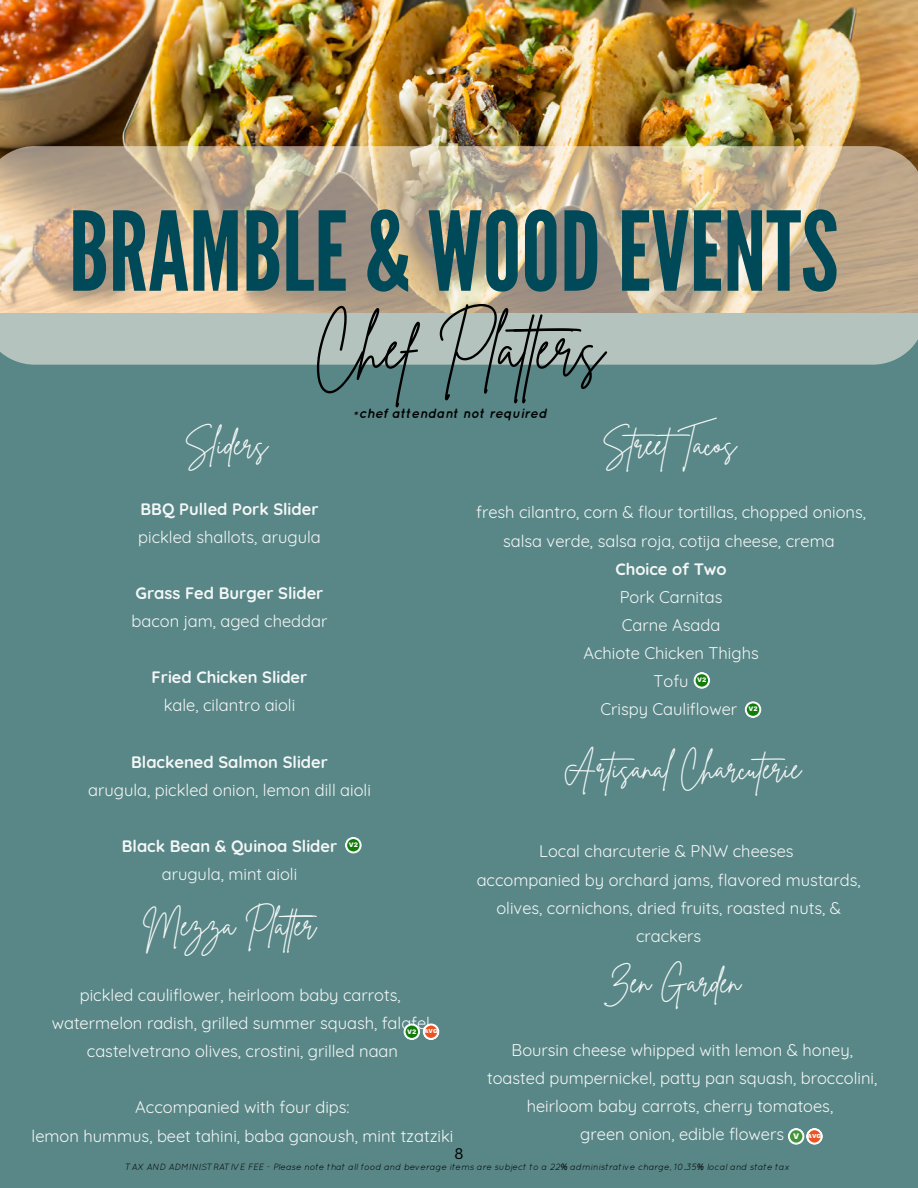
<style>
.page{position:relative;width:918px;height:1188px;background:#598686}
.page>*{position:absolute;margin:0;border:0;box-sizing:border-box;transform-origin:0 0}
.t1{font:109.5px "League Gothic";color:#004958}
.t2{font:60.6px "Brittany Signature";color:#000}
.t3{font:30.3px "Brittany Signature";color:#f4f7f7}
.t4{font:16.5px/28.2px "Quicksand";color:#f4f7f7;text-align:center}
.t5{font:700 16.5px/28.2px "Quicksand";color:#f4f7f7;text-align:center}
.t6{font:15px "Canva Sans";color:#000}
.t7{font:italic 700 13.5px "Quicksand";color:#000}
.t8{font:italic 9px "Quicksand";color:#000}
.t9{font:900 7.95px "Archivo";color:#f4f7f7}
.t10{font:900 6.45px "Archivo";color:#f4f7f7}
.t11{font:900 5.7px "Archivo";color:#f4f7f7}
.s1{font-weight:700}
.s2{font-weight:400}
.s3{font-family:"Noto Sans"}
</style>
<div class="page">
<img style="left:0;top:0;width:918px;height:146px">
<svg style="left:345px;top:837px;width:17px;height:17px"></svg>
<svg style="left:745px;top:701px;width:16px;height:17px"></svg>
<svg style="left:693px;top:672px;width:17px;height:17px"></svg>
<svg style="left:788px;top:1128px;width:35px;height:17px"></svg>
<svg style="left:403px;top:1023px;width:37px;height:17px"></svg>
<svg style="left:0;top:146px;width:918px;height:219px;background:#c0b39c"></svg>
<p class="t1" style="left:69px;top:188px;width:771px">BRAMBLE &amp; WOOD EVENTS</p>
<h3 class="t2" style="left:314px;top:308px;width:292px">Chef Platters</h3>
<h4 class="t7" style="left:353px;top:405px;width:195px">*chef attendant not required</h4>
<h3 class="t3" style="left:185px;top:424px;width:85px">Sliders</h3>
<h3 class="t3" style="left:602px;top:424px;width:136px">StreetTacos</h3>
<p class="t4" style="left:138px;top:494px;width:184px;text-align:left"><span class="s1">BBQ Pulled Pork Slider </span>pickled shallots, arugula</p>
<h1 class="t5" style="left:132px;top:579px;width:197px;text-align:left">Grass Fed Burger Slider <span class="s2">bacon jam, aged cheddar</span></h1>
<h2 class="t5" style="left:152px;top:663px;width:157px">Fried Chicken Slider <span class="s2">kale, cilantro aioli</span></h2>
<h5 class="t4" style="left:88px;top:747px;width:284px"><span class="s1">Blackened Salmon Slider<br></span>arugula, pickled onion, lemon dill aioli</h5>
<h4 class="t4" style="left:476px;top:498px;width:391px">fresh cilantro, corn &amp; flour tortillas, chopped onions, salsa verde, salsa roja, cotija cheese, crema<br><span class="s1">Choice of Two<br></span>Pork Carnitas<br>Carne Asada<br>Achiote Chicken Thighs<br>Tofu<br>Crispy Cauliflower</h4>
<p class="t10" style="left:697px;top:677px;width:11px">V2</p>
<p class="t10" style="left:748px;top:706px;width:11px">V2</p>
<p class="t3" style="left:563px;top:748px;width:239px">Artisanal Charcuterie</p>
<h3 class="t5" style="left:122px;top:832px;width:217px">Black Bean &amp; Quinoa Slider <span class="s2">arugula, mint aioli</span></h3>
<h4 class="t3" style="left:143px;top:905px;width:184px">Mezza Platter</h4>
<h4 class="t10" style="left:349px;top:841px;width:11px">V2</h4>
<h3 class="t4" style="left:52px;top:981px;width:383px">pickled cauliflower, heirloom baby carrots, watermelon radish, grilled summer squash, falafel, castelvetrano olives, crostini, grilled naan</h3>
<h4 class="t10" style="left:407px;top:1028px;width:11px">V2</h4>
<p class="t11" style="left:424px;top:1028px;width:15px">AVG</p>
<h4 class="t4" style="left:32px;top:1093px;width:423px">Accompanied with four dips:<br>lemon hummus, beet tahini, baba ganoush, mint tzatziki</h4>
<p class="t6" style="left:454px;top:1143px;width:11px">8</p>
<p class="t4" style="left:477px;top:837px;width:386px">Local charcuterie &amp; PNW cheeses<br>accompanied by orchard jams, flavored mustards, olives, cornichons, dried fruits, roasted nuts, &amp; crackers</p>
<h4 class="t3" style="left:607px;top:963px;width:135px">Zen Garden</h4>
<h4 class="t4" style="left:487px;top:1036px;width:392px">Boursin cheese whipped with lemon &amp; honey, toasted pumpernickel, patty pan squash, broccolini, heirloom baby carrots, cherry tomatoes,<br>green onion, edible flowers</h4>
<p class="t9" style="left:793px;top:1132px;width:8px">V</p>
<p class="t11" style="left:808px;top:1133px;width:15px">AVG</p>
<h4 class="t8" style="left:126px;top:1162px;width:665px">TAX AND ADMINISTRATIVE FEE - Please note that all food and beverage items are subject to a 22<span class="s3">%</span> administrative charge, 10.35<span class="s3">%</span> local and state tax</h4>
</div>
